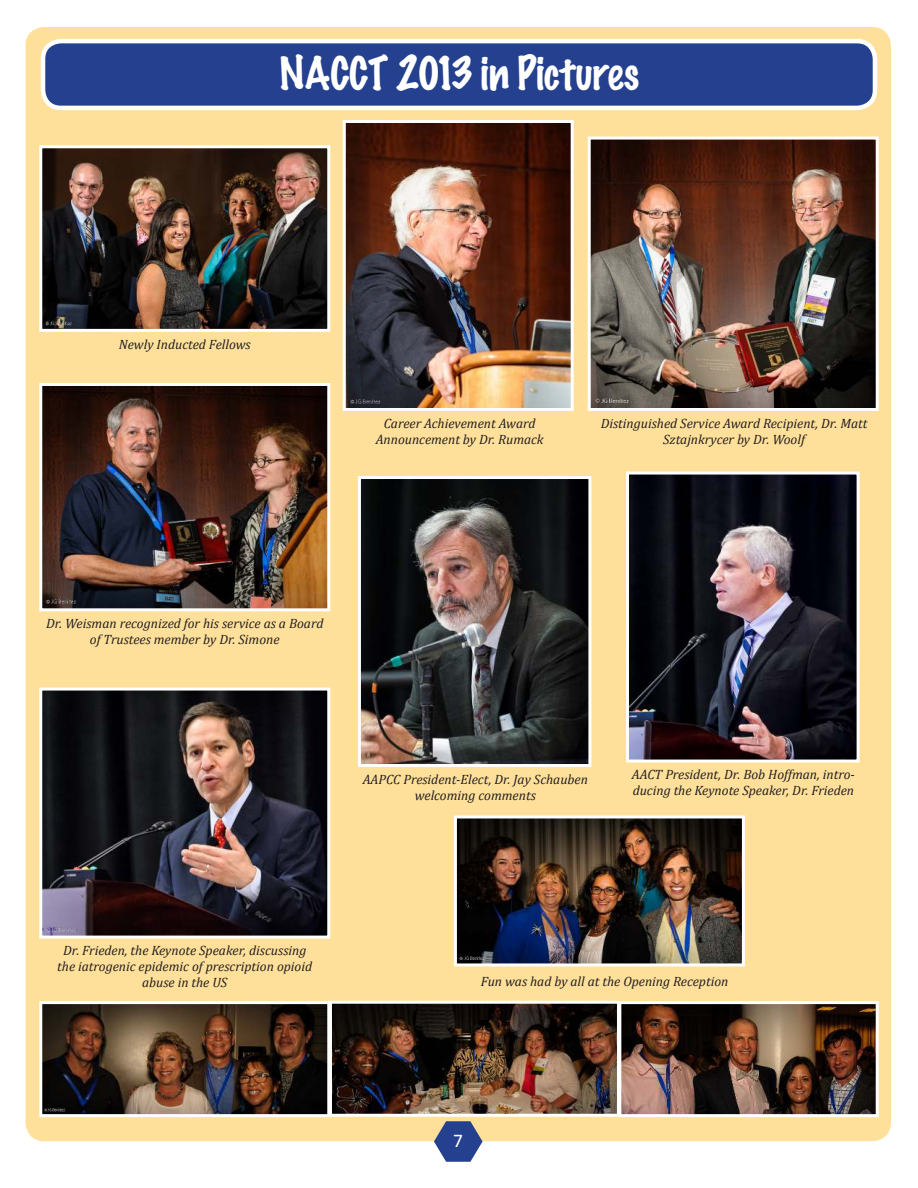
<style>
.page{position:relative;width:918px;height:1188px;background:#fff}
.page>*{position:absolute;margin:0;border:0;box-sizing:border-box;transform-origin:0 0}
.t1{font:42px "Marker Felt Normal";color:#fff}
.t2{font:19.5px "Calibri";color:#fff}
.t3{font:italic 13.5px/16.2px "Cambria";color:#221f1f;text-align:center}
</style>
<div class="page">
<div style="left:26px;top:28px;width:864px;height:1112px;background:#ffe09b;border-radius:18px"></div>
<svg style="left:433px;top:1121px;width:50px;height:41px"></svg>
<div style="left:43px;top:41px;width:832px;height:67px;background:#24408e;border-radius:18px"></div>
<div style="left:41px;top:39px;width:836px;height:71px;border:5px solid #fff;border-radius:18px"></div>
<img style="left:347px;top:124px;width:223px;height:283px">
<div style="left:343px;top:120px;width:231px;height:291px;border:3px solid #fff"></div>
<img style="left:592px;top:141px;width:283px;height:266px">
<div style="left:588px;top:137px;width:291px;height:274px;border:3px solid #fff"></div>
<img style="left:43px;top:149px;width:283px;height:179px">
<div style="left:39px;top:145px;width:291px;height:187px;border:3px solid #fff"></div>
<img style="left:43px;top:387px;width:283px;height:220px">
<div style="left:39px;top:383px;width:291px;height:228px;border:3px solid #fff"></div>
<img style="left:630px;top:476px;width:226px;height:283px">
<div style="left:626px;top:472px;width:234px;height:291px;border:3px solid #fff"></div>
<img style="left:43px;top:692px;width:283px;height:243px">
<div style="left:39px;top:688px;width:291px;height:251px;border:3px solid #fff"></div>
<img style="left:362px;top:480px;width:225px;height:283px">
<div style="left:358px;top:476px;width:233px;height:291px;border:3px solid #fff"></div>
<img style="left:622px;top:1005px;width:253px;height:108px">
<div style="left:618px;top:1001px;width:261px;height:116px;border:3px solid #fff"></div>
<img style="left:333px;top:1005px;width:283px;height:108px">
<div style="left:329px;top:1001px;width:291px;height:116px;border:3px solid #fff"></div>
<img style="left:43px;top:1005px;width:283px;height:108px">
<div style="left:39px;top:1001px;width:291px;height:116px;border:3px solid #fff"></div>
<img style="left:458px;top:819px;width:283px;height:143px">
<div style="left:454px;top:815px;width:291px;height:151px;border:3px solid #fff"></div>
<h1 class="t1" style="left:279px;top:54px;width:361px">NACCT 2013 in Pictures</h1>
<p class="t3" style="left:119px;top:337px;width:134px">Newly Inducted Fellows</p>
<p class="t3" style="left:376px;top:416px;width:169px">Career Achievement Award<br>Announcement by Dr. Rumack</p>
<p class="t3" style="left:601px;top:416px;width:268px">Distinguished Service Award Recipient, Dr. Matt<br>Sztajnkrycer by Dr. Woolf</p>
<p class="t3" style="left:46px;top:617px;width:279px">Dr. Weisman recognized for his service as a Board of Trustees member by Dr. Simone</p>
<p class="t3" style="left:363px;top:772px;width:227px">AAPCC President-Elect, Dr. Jay Schauben welcoming comments</p>
<p class="t3" style="left:632px;top:768px;width:224px;text-align:left">AACT President, Dr. Bob Hoffman, intro&shy;ducing the Keynote Speaker, Dr. Frieden</p>
<p class="t3" style="left:57px;top:944px;width:256px">Dr. Frieden, the Keynote Speaker, discussing the iatrogenic epidemic of prescription opioid abuse in the US</p>
<p class="t3" style="left:481px;top:975px;width:249px">Fun was had by all at the Opening Reception</p>
<h2 class="t2" style="left:453px;top:1129px;width:11px">7</h2>
</div>
